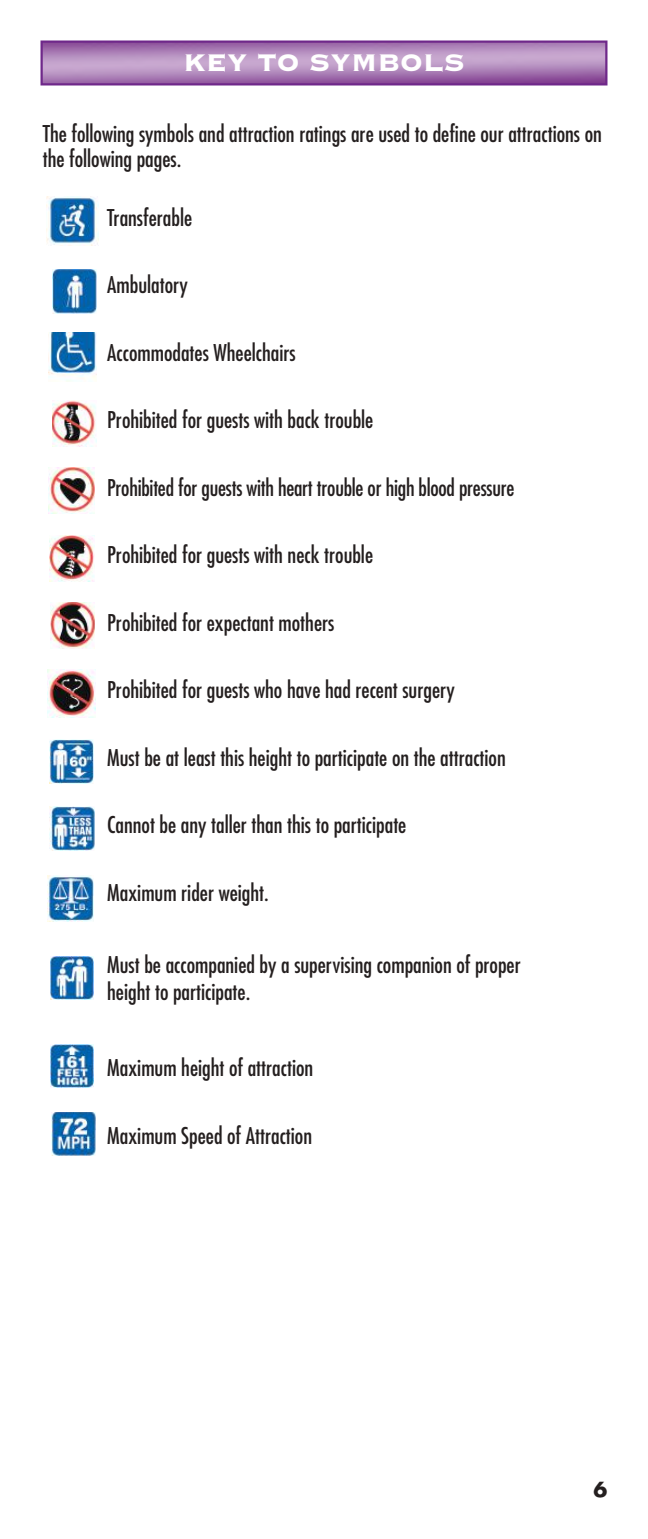
<style>
.page{position:relative;width:648px;height:1539px;background:#fff}
.page>*{position:absolute;margin:0;border:0;box-sizing:border-box;transform-origin:0 0}
.t1{font:31.5px "Copperplate Thirty Three BC";color:#fff}
.t2{font:condensed 22.5px/24.8px "Futura";color:#241f1f}
.t3{font:20.25px "Futura Bold 2";color:#241f1f}
</style>
<div class="page">
<img style="left:43px;top:43px;width:562px;height:40px">
<div style="left:40px;top:40px;width:568px;height:46px;border:2px solid #6f288a"></div>
<img style="left:52px;top:270px;width:44px;height:43px">
<img style="left:49px;top:467px;width:45px;height:46px">
<img style="left:49px;top:333px;width:47px;height:49px">
<img style="left:50px;top:535px;width:45px;height:46px">
<img style="left:52px;top:400px;width:44px;height:46px">
<img style="left:51px;top:602px;width:44px;height:47px">
<img style="left:50px;top:740px;width:44px;height:43px">
<img style="left:51px;top:957px;width:43px;height:43px">
<img style="left:49px;top:807px;width:46px;height:44px">
<img style="left:50px;top:1045px;width:44px;height:43px">
<img style="left:52px;top:1112px;width:43px;height:44px">
<img style="left:48px;top:670px;width:48px;height:48px">
<img style="left:48px;top:876px;width:45px;height:46px">
<img style="left:46px;top:197px;width:53px;height:48px">
<h1 class="t1" style="left:183px;top:41px;width:283px">KEY TO SYMBOLS</h1>
<p class="t2" style="left:43px;top:123px;width:561px">The following symbols and attraction ratings are used to define our attractions on the following pages.</p>
<p class="t2" style="left:107px;top:207px;width:86px">Transferable</p>
<p class="t2" style="left:107px;top:274px;width:82px">Ambulatory</p>
<p class="t2" style="left:107px;top:342px;width:190px">Accommodates Wheelchairs</p>
<p class="t2" style="left:107px;top:409px;width:268px">Prohibited for guests with back trouble</p>
<p class="t2" style="left:107px;top:477px;width:409px">Prohibited for guests with heart trouble or high blood pressure</p>
<p class="t2" style="left:107px;top:544px;width:267px">Prohibited for guests with neck trouble</p>
<p class="t2" style="left:107px;top:612px;width:229px">Prohibited for expectant mothers</p>
<p class="t2" style="left:107px;top:679px;width:349px">Prohibited for guests who have had recent surgery</p>
<p class="t2" style="left:107px;top:747px;width:400px">Must be at least this height to participate on the attraction</p>
<p class="t2" style="left:107px;top:814px;width:301px">Cannot be any taller than this to participate</p>
<p class="t2" style="left:107px;top:882px;width:163px">Maximum rider weight.</p>
<p class="t2" style="left:107px;top:953px;width:415px;line-height:27px">Must be accompanied by a supervising companion of proper height to participate.</p>
<p class="t2" style="left:107px;top:1057px;width:208px">Maximum height of attraction</p>
<p class="t2" style="left:107px;top:1125px;width:206px">Maximum Speed of Attraction</p>
<p class="t3" style="left:594px;top:1476px;width:15px">6</p>
</div>
